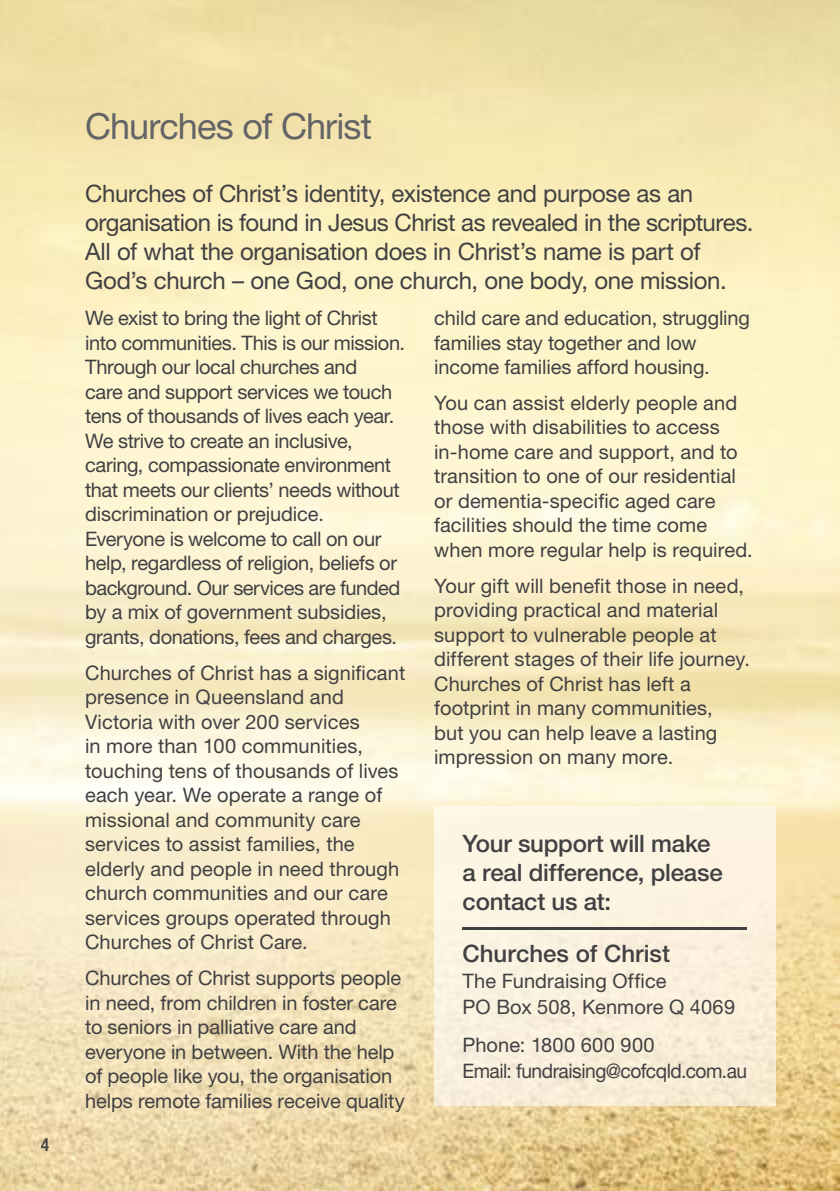
<style>
.page{position:relative;width:840px;height:1191px;background:#fff}
.page>*{position:absolute;margin:0;border:0;box-sizing:border-box;transform-origin:0 0}
.t1{font:36px "Helvetica Neue LT Std";letter-spacing:-.025em;color:#636466}
.t2{font:24px/29px "Helvetica Neue LT Std";letter-spacing:-.015em;color:#414042}
.t3{font:500 24px/29px "Helvetica Neue LT Std";letter-spacing:-.01em;color:#414042}
.t4{font:20px/24.4px "Helvetica Neue LT Std";color:#414042}
.t5{font:20px/24.4px "Helvetica Neue LT Std";letter-spacing:-.02em;color:#414042}
.t6{font:20px/26px "Helvetica Neue LT Std";letter-spacing:-.025em;color:#414042}
.t7{font:500 condensed 18px "Helvetica Neue LT Std";color:#414042}
</style>
<div class="page">
<img style="left:0;top:0;width:839px;height:1191px">
<img style="left:434px;top:807px;width:341px;height:299px">
<hr style="left:462px;top:927px;width:284px;height:2px;background:#414042">
<p class="t7" style="left:41px;top:1134px;width:10px">4</p>
<h1 class="t1" style="left:85px;top:105px;width:288px">Churches of Christ</h1>
<p class="t2" style="left:85px;top:179px;width:669px">Churches of Christ’s identity, existence and purpose as an organisation is found in Jesus Christ as revealed in the scriptures.<br>All of what the organisation does in Christ’s name is part of God’s church – one God, one church, one body, one mission.</p>
<p class="t5" style="left:85px;top:305px;width:321px">We exist to bring the light of Christ into communities. This is our mission.<br>Through our local churches and<br>care and support services we touch tens of thousands of lives each year.<br>We strive to create an inclusive, caring, compassionate environment that meets our clients’ needs without discrimination or prejudice.<br>Everyone is welcome to call on our help, regardless of religion, beliefs or background. Our services are funded by a mix of government subsidies, grants, donations, fees and charges.</p>
<p class="t4" style="left:85px;top:660px;width:321px">Churches of Christ has a significant presence in Queensland and<br>Victoria with over 200 services<br>in more than 100 communities, touching tens of thousands of lives each year. We operate a range of missional and community care services to assist families, the elderly and people in need through church communities and our care services groups operated through<br>Churches of Christ Care.</p>
<p class="t4" style="left:85px;top:965px;width:321px">Churches of Christ supports people in need, from children in foster care to seniors in palliative care and everyone in between. With the help of people like you, the organisation helps remote families receive quality</p>
<p class="t4" style="left:434px;top:305px;width:317px">child care and education, struggling families stay together and low income families afford housing.</p>
<p class="t4" style="left:434px;top:390px;width:320px">You can assist elderly people and those with disabilities to access in-home care and support, and to transition to one of our residential or dementia-specific aged care facilities should the time come when more regular help is required.</p>
<p class="t4" style="left:434px;top:573px;width:317px">Your gift will benefit those in need, providing practical and material support to vulnerable people at different stages of their life journey.<br>Churches of Christ has left a footprint in many communities,<br>but you can help leave a lasting impression on many more.</p>
<p class="t3" style="left:462px;top:829px;width:261px">Your support will make a real difference, please contact us at:</p>
<p class="t3" style="left:462px;top:939px;width:209px">Churches of Christ</p>
<p class="t4" style="left:462px;top:967px;width:274px;line-height:26px">The Fundraising Office<br>PO Box 508, Kenmore Q 4069</p>
<p class="t6" style="left:462px;top:1031px;width:286px">Phone: 1800 600 900<br>Email: fundraising@cofcqld.com.au</p>
</div>
